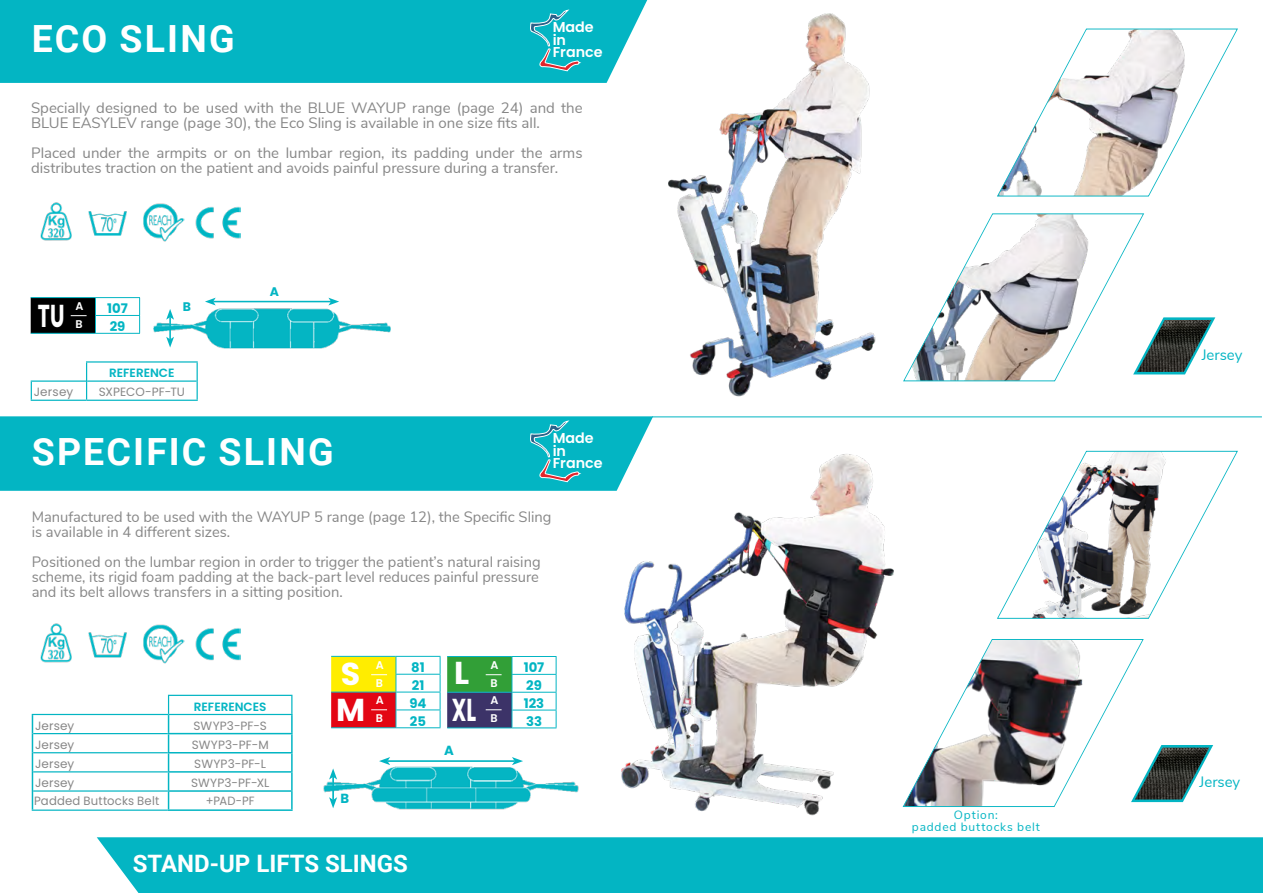
<style>
.page{position:relative;width:1263px;height:893px;background:#fff}
.page>*{position:absolute;margin:0;border:0;box-sizing:border-box;transform-origin:0 0}
.t1{font:700 37.5px "Roboto";letter-spacing:.06em;color:#fff}
.t2{font:700 31.65px/36.9px "Poppins";color:#fff}
.t3{font:700 31.65px "Poppins";color:#fff;scale:.65 1}
.t4{font:700 24px "Roboto";color:#fff}
.t5{font:15px/15px "Nunito Sans";color:#878787}
.t6{font:15px "Nunito Sans";color:#03b5c3}
.t7{font:600 14.25px/12.5px "Poppins";color:#fff}
.t8{font:700 13.2px/17.9px "Poppins";color:#03b5c3}
.t9{font:700 12.45px "Poppins";color:#03b5c3}
.t10{font:12px "Poppins";letter-spacing:.01em;color:#878787}
.t11{font:12px/12px "Nunito Sans";letter-spacing:.065em;color:#03b5c3;text-align:center}
.t12{font:600 12px "Poppins";color:#03b5c3}
.t13{font:12px "Poppins";letter-spacing:.01em;color:#878787;scale:.96 1}
.t14{font:600 11.25px/18.3px "Poppins";color:#fff}
</style>
<div class="page">
<img style="left:323px;top:766px;width:256px;height:44px">
<div style="left:97px;top:837px;width:1166px;height:56px;background:#03b5c3"></div>
<img style="left:668px;top:13px;width:208px;height:384px">
<img style="left:621px;top:454px;width:282px;height:362px">
<hr style="left:168px;top:695px;width:124px;height:1px;background:#03b5c3">
<hr style="left:169px;top:714px;width:124px;height:1px;background:#03b5c3">
<hr style="left:32px;top:714px;width:137px;height:1px;background:#03b5c3">
<hr style="left:168px;top:733px;width:125px;height:1px;background:#03b5c3">
<hr style="left:168px;top:752px;width:125px;height:1px;background:#03b5c3">
<hr style="left:168px;top:771px;width:125px;height:2px;background:#03b5c3">
<hr style="left:168px;top:790px;width:125px;height:2px;background:#03b5c3">
<svg style="left:168px;top:696px;width:1px;height:113px"></svg>
<svg style="left:291px;top:696px;width:2px;height:113px"></svg>
<hr style="left:168px;top:809px;width:125px;height:2px;background:#03b5c3">
<hr style="left:33px;top:733px;width:135px;height:1px;background:#03b5c3">
<hr style="left:33px;top:752px;width:135px;height:1px;background:#03b5c3">
<hr style="left:33px;top:771px;width:135px;height:1px;background:#03b5c3">
<hr style="left:33px;top:790px;width:135px;height:2px;background:#03b5c3">
<hr style="left:32px;top:809px;width:136px;height:2px;background:#03b5c3">
<svg style="left:32px;top:715px;width:1px;height:94px"></svg>
<div style="left:0;top:0;width:647px;height:83px;background:#03b5c3"></div>
<div style="left:0;top:416px;width:653px;height:75px;background:#03b5c3"></div>
<svg style="left:903px;top:213px;width:313px;height:168px"></svg>
<svg style="left:997px;top:29px;width:241px;height:167px"></svg>
<svg style="left:530px;top:10px;width:50px;height:61px;background:#22b2c0"></svg>
<svg style="left:530px;top:421px;width:50px;height:61px;background:#22b2c0"></svg>
<hr style="left:652px;top:417px;width:610px;height:1px;background:#03b5c3">
<img style="left:196px;top:206px;width:44px;height:33px">
<img style="left:88px;top:211px;width:39px;height:25px">
<img style="left:40px;top:202px;width:32px;height:39px">
<img style="left:143px;top:203px;width:42px;height:39px">
<hr style="left:86px;top:361px;width:112px;height:2px;background:#03b5c3">
<hr style="left:87px;top:380px;width:110px;height:2px;background:#03b5c3">
<svg style="left:86px;top:363px;width:1px;height:37px"></svg>
<hr style="left:31px;top:380px;width:55px;height:2px;background:#03b5c3">
<svg style="left:31px;top:382px;width:1px;height:18px"></svg>
<svg style="left:197px;top:363px;width:1px;height:37px"></svg>
<hr style="left:31px;top:400px;width:56px;height:1px;background:#03b5c3">
<hr style="left:87px;top:400px;width:111px;height:1px;background:#03b5c3">
<img style="left:196px;top:628px;width:44px;height:33px">
<img style="left:88px;top:632px;width:39px;height:26px">
<img style="left:40px;top:623px;width:32px;height:40px">
<img style="left:143px;top:624px;width:42px;height:40px">
<hr style="left:396px;top:656px;width:44px;height:1px;background:#03b5c3">
<hr style="left:396px;top:674px;width:44px;height:1px;background:#03b5c3">
<hr style="left:396px;top:692px;width:44px;height:1px;background:#03b5c3">
<hr style="left:396px;top:709px;width:44px;height:1px;background:#03b5c3">
<svg style="left:440px;top:657px;width:1px;height:70px"></svg>
<hr style="left:396px;top:727px;width:44px;height:1px;background:#03b5c3">
<hr style="left:512px;top:656px;width:44px;height:1px;background:#03b5c3">
<hr style="left:512px;top:674px;width:44px;height:1px;background:#03b5c3">
<hr style="left:512px;top:692px;width:44px;height:1px;background:#03b5c3">
<hr style="left:512px;top:710px;width:44px;height:1px;background:#03b5c3">
<svg style="left:556px;top:657px;width:1px;height:70px"></svg>
<hr style="left:512px;top:727px;width:44px;height:1px;background:#03b5c3">
<svg style="left:447px;top:656px;width:66px;height:72px;background:#376f58"></svg>
<svg style="left:331px;top:656px;width:66px;height:72px;background:#e57f17"></svg>
<hr style="left:387px;top:760px;width:128px;height:2px;background:#03b5c3">
<svg style="left:379px;top:757px;width:11px;height:8px"></svg>
<svg style="left:512px;top:757px;width:11px;height:8px"></svg>
<hr style="left:332px;top:777px;width:2px;height:23px;background:#03b5c3">
<svg style="left:329px;top:768px;width:8px;height:12px"></svg>
<svg style="left:329px;top:797px;width:8px;height:11px"></svg>
<img style="left:153px;top:302px;width:238px;height:47px">
<hr style="left:213px;top:301px;width:118px;height:1px;background:#03b5c3">
<svg style="left:205px;top:298px;width:11px;height:7px"></svg>
<svg style="left:328px;top:298px;width:11px;height:7px"></svg>
<hr style="left:169px;top:317px;width:2px;height:22px;background:#03b5c3">
<svg style="left:166px;top:309px;width:8px;height:11px"></svg>
<svg style="left:166px;top:337px;width:8px;height:11px"></svg>
<hr style="left:95px;top:297px;width:45px;height:1px;background:#03b5c3">
<hr style="left:95px;top:315px;width:45px;height:1px;background:#03b5c3">
<svg style="left:139px;top:298px;width:1px;height:35px"></svg>
<hr style="left:95px;top:333px;width:45px;height:1px;background:#03b5c3">
<hr style="left:31px;top:297px;width:64px;height:1px;background:#03b5c3">
<hr style="left:31px;top:333px;width:64px;height:1px;background:#03b5c3">
<svg style="left:31px;top:298px;width:65px;height:35px;background:#010506"></svg>
<svg style="left:997px;top:451px;width:241px;height:168px"></svg>
<svg style="left:903px;top:639px;width:311px;height:168px"></svg>
<h1 class="t1" style="left:32px;top:12px;width:204px">ECO SLING</h1>
<p class="t7" style="left:553px;top:21px;width:51px">Made in<br>France</p>
<p class="t5" style="left:31px;top:99px;width:553px">Specially designed to be used with the BLUE WAYUP range (page 24) and the<br>BLUE EASYLEV range (page 30), the Eco Sling is available in one size fits all.</p>
<p class="t5" style="left:31px;top:144px;width:553px">Placed under the armpits or on the lumbar region, its padding under the arms distributes traction on the patient and avoids painful pressure during a transfer.</p>
<h2 class="t3" style="left:38px;top:297px;width:42px">TU</h2>
<p class="t14" style="left:75px;top:297px;width:10px">A</p>
<p class="t14" style="left:75px;top:315px;width:9px">B</p>
<p class="t8" style="left:107px;top:300px;width:22px">107<br>29</p>
<p class="t9" style="left:183px;top:300px;width:10px">B</p>
<p class="t12" style="left:109px;top:366px;width:67px">REFERENCE</p>
<p class="t10" style="left:34px;top:385px;width:41px">Jersey</p>
<p class="t10" style="left:99px;top:385px;width:88px">SXPECO-PF-TU</p>
<p class="t9" style="left:270px;top:284px;width:11px">A</p>
<h1 class="t1" style="left:32px;top:426px;width:303px">SPECIFIC SLING</h1>
<p class="t7" style="left:553px;top:432px;width:51px">Made in<br>France</p>
<p class="t5" style="left:32px;top:509px;width:521px">Manufactured to be used with the WAYUP 5 range (page 12), the Specific Sling is available in 4 different sizes.</p>
<p class="t5" style="left:32px;top:554px;width:510px">Positioned on the lumbar region in order to trigger the patient’s natural raising scheme, its rigid foam padding at the back-part level reduces painful pressure and its belt allows transfers in a sitting position.</p>
<p class="t12" style="left:194px;top:699px;width:74px">REFERENCES</p>
<p class="t10" style="left:35px;top:718px;width:41px">Jersey</p>
<p class="t10" style="left:194px;top:718px;width:75px">SWYP3-PF-S</p>
<p class="t10" style="left:35px;top:738px;width:41px">Jersey</p>
<p class="t10" style="left:192px;top:738px;width:78px">SWYP3-PF-M</p>
<p class="t10" style="left:35px;top:757px;width:41px">Jersey</p>
<p class="t10" style="left:194px;top:757px;width:73px">SWYP3-PF-L</p>
<p class="t10" style="left:35px;top:776px;width:41px">Jersey</p>
<p class="t10" style="left:191px;top:776px;width:80px">SWYP3-PF-XL</p>
<p class="t10" style="left:34px;top:794px;width:127px">Padded Buttocks Belt</p>
<p class="t13" style="left:206px;top:794px;width:52px">+PAD-PF</p>
<p class="t14" style="left:376px;top:656px;width:10px">A<br>B</p>
<h2 class="t2" style="left:452px;top:654px;width:26px;line-height:37.8px">L<br>XL</h2>
<p class="t14" style="left:490px;top:656px;width:10px">A<br>B</p>
<h2 class="t2" style="left:336px;top:655px;width:31px">S<br>M</h2>
<p class="t8" style="left:524px;top:659px;width:22px">107<br>29<br>123<br>33</p>
<p class="t8" style="left:409px;top:659px;width:19px">81<br>21<br>94<br>25</p>
<p class="t14" style="left:376px;top:691px;width:10px">A<br>B</p>
<p class="t14" style="left:490px;top:691px;width:10px">A<br>B</p>
<p class="t8" style="left:340px;top:789px;width:10px">B</p>
<p class="t8" style="left:444px;top:741px;width:11px">A</p>
<h3 class="t4" style="left:133px;top:846px;width:277px">STAND-UP LIFTS SLINGS</h3>
<p class="t6" style="left:1202px;top:343px;width:42px">Jersey</p>
<p class="t11" style="left:912px;top:808px;width:129px">Option:<br>padded buttocks belt</p>
<p class="t6" style="left:1199px;top:771px;width:42px">Jersey</p>
</div>
